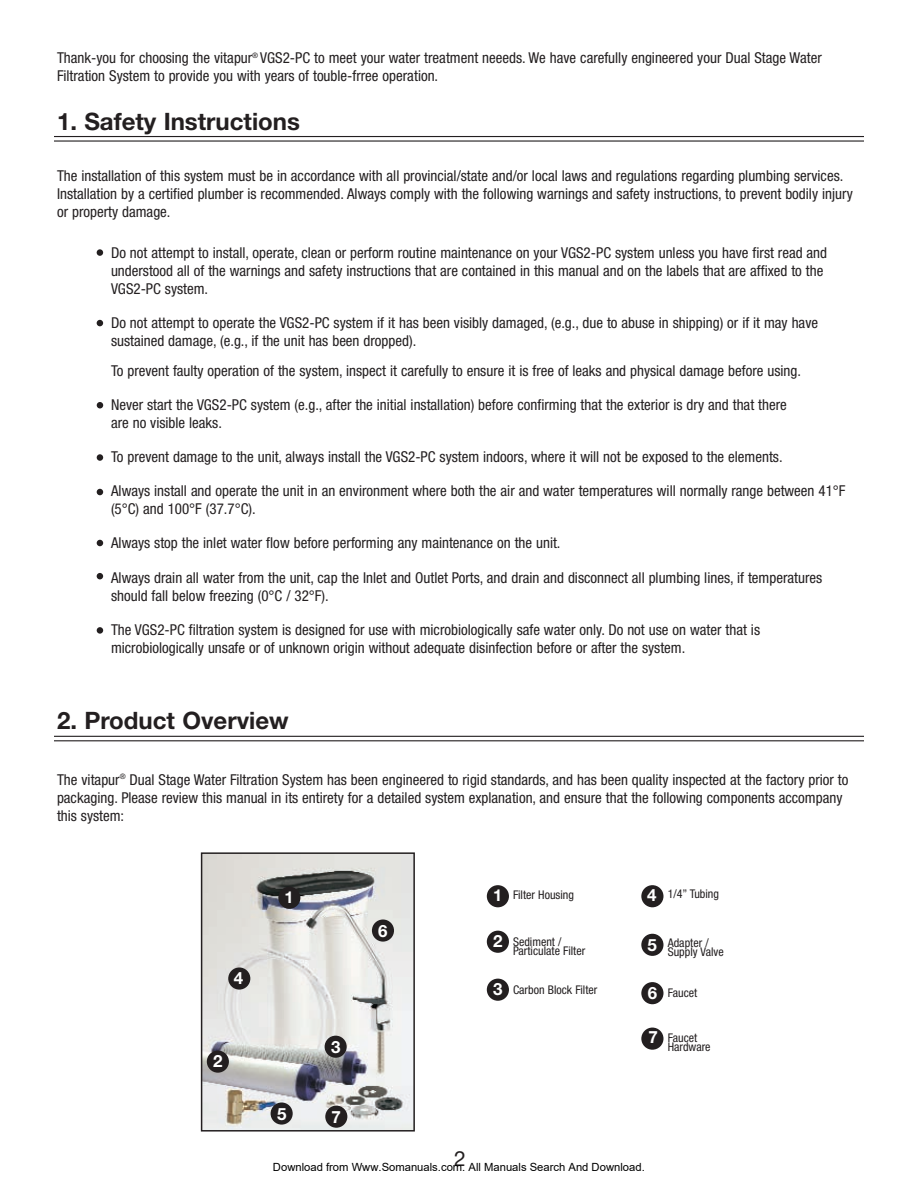
<style>
.page{position:relative;width:918px;height:1188px;background:#fff}
.page>*{position:absolute;margin:0;border:0;box-sizing:border-box;transform-origin:0 0}
.t1{font:700 24px "Helvetica Neue";color:#231f20}
.t2{font:21px "Helvetica Neue";color:#231f20}
.t3{font:700 16.95px "Helvetica Neue";color:#fff}
.t4{font:700 16.5px "Helvetica Neue";color:#fff}
.t5{font:condensed 15px/18px "Helvetica Neue";color:#231f20}
.t6{font:condensed 12px/9.3px "Helvetica Neue";color:#231f20}
.t7{font:11.25px "Arial";color:#000}
</style>
<div class="page">
<svg style="left:97px;top:402px;width:6px;height:6px"></svg>
<svg style="left:97px;top:489px;width:6px;height:6px"></svg>
<div style="left:97px;top:454px;width:6px;height:7px;background:#231f20;border-radius:50%"></div>
<svg style="left:97px;top:540px;width:6px;height:6px"></svg>
<div style="left:97px;top:627px;width:6px;height:7px;background:#231f20;border-radius:50%"></div>
<div style="left:97px;top:249px;width:6px;height:7px;background:#231f20;border-radius:50%"></div>
<svg style="left:97px;top:320px;width:6px;height:6px"></svg>
<svg style="left:97px;top:573px;width:6px;height:6px"></svg>
<hr style="left:54px;top:136px;width:810px;height:1px;background:#231f20">
<hr style="left:54px;top:140px;width:810px;height:2px;background:#231f20">
<hr style="left:54px;top:736px;width:810px;height:1px;background:#231f20">
<hr style="left:54px;top:740px;width:810px;height:1px;background:#231f20">
<img style="left:204px;top:855px;width:208px;height:274px">
<div style="left:201px;top:852px;width:214px;height:280px;border:2px solid #231f20"></div>
<div style="left:228px;top:967px;width:22px;height:23px;background:#231f20;border-radius:50%"></div>
<div style="left:278px;top:887px;width:22px;height:22px;background:#231f20;border-radius:50%"></div>
<div style="left:325px;top:1036px;width:22px;height:22px;background:#231f20;border-radius:50%"></div>
<div style="left:207px;top:1051px;width:22px;height:22px;background:#231f20;border-radius:50%"></div>
<div style="left:271px;top:1102px;width:22px;height:23px;background:#231f20;border-radius:50%"></div>
<div style="left:372px;top:920px;width:22px;height:22px;background:#231f20;border-radius:50%"></div>
<div style="left:325px;top:1106px;width:22px;height:22px;background:#231f20;border-radius:50%"></div>
<div style="left:487px;top:885px;width:22px;height:22px;background:#231f20;border-radius:50%"></div>
<div style="left:487px;top:931px;width:22px;height:22px;background:#231f20;border-radius:50%"></div>
<div style="left:487px;top:979px;width:22px;height:22px;background:#231f20;border-radius:50%"></div>
<div style="left:641px;top:885px;width:22px;height:22px;background:#231f20;border-radius:50%"></div>
<div style="left:641px;top:934px;width:22px;height:22px;background:#231f20;border-radius:50%"></div>
<div style="left:641px;top:982px;width:22px;height:22px;background:#231f20;border-radius:50%"></div>
<div style="left:641px;top:1028px;width:22px;height:22px;background:#231f20;border-radius:50%"></div>
<p class="t5" style="left:57px;top:50px;width:766px">Thank-you for choosing the vitapur<sup>®</sup> VGS2-PC to meet your water treatment neeeds. We have carefully engineered your Dual Stage Water<br>Filtration System to provide you with years of touble-frree operation.</p>
<h1 class="t1" style="left:57px;top:113px;width:245px">1. Safety Instructions</h1>
<p class="t5" style="left:57px;top:168px;width:797px">The installation of this system must be in accordance with all provincial/state and/or local laws and regulations regarding plumbing services.<br>Installation by a certified plumber is recommended. Always comply with the following warnings and safety instructions, to prevent bodily injury or property damage.</p>
<p class="t5" style="left:111px;top:245px;width:718px">Do not attempt to install, operate, clean or perform routine maintenance on your VGS2-PC system unless you have first read and understood all of the warnings and safety instructions that are contained in this manual and on the labels that are affixed to the<br>VGS2-PC system.</p>
<p class="t5" style="left:111px;top:315px;width:709px">Do not attempt to operate the VGS2-PC system if it has been visibly damaged, (e.g., due to abuse in shipping) or if it may have sustained damage, (e.g., if the unit has been dropped).</p>
<p class="t5" style="left:111px;top:363px;width:692px">To prevent faulty operation of the system, inspect it carefully to ensure it is free of leaks and physical damage before using.</p>
<p class="t5" style="left:111px;top:397px;width:677px">Never start the VGS2-PC system (e.g., after the initial installation) before confirming that the exterior is dry and that there are no visible leaks.</p>
<p class="t5" style="left:111px;top:449px;width:673px">To prevent damage to the unit, always install the VGS2-PC system indoors, where it will not be exposed to the elements.</p>
<p class="t5" style="left:111px;top:483px;width:736px">Always install and operate the unit in an environment where both the air and water temperatures will normally range between 41°F (5°C) and 100°F (37.7°C).</p>
<p class="t5" style="left:111px;top:535px;width:451px">Always stop the inlet water flow before performing any maintenance on the unit.</p>
<p class="t5" style="left:111px;top:570px;width:713px">Always drain all water from the unit, cap the Inlet and Outlet Ports, and drain and disconnect all plumbing lines, if temperatures should fall below freezing (0°C / 32°F).</p>
<p class="t5" style="left:111px;top:622px;width:651px">The VGS2-PC filtration system is designed for use with microbiologically safe water only. Do not use on water that is microbiologically unsafe or of unknown origin without adequate disinfection before or after the system.</p>
<h1 class="t1" style="left:57px;top:712px;width:233px">2. Product Overview</h1>
<p class="t5" style="left:57px;top:772px;width:793px">The vitapur<sup>®</sup> Dual Stage Water Filtration System has been engineered to rigid standards, and has been quality inspected at the factory prior to packaging. Please review this manual in its entirety for a detailed system explanation, and ensure that the following components accompany this system:</p>
<p class="t3" style="left:234px;top:972px;width:11px">4</p>
<p class="t3" style="left:213px;top:1055px;width:11px">2</p>
<p class="t4" style="left:285px;top:891px;width:11px">1</p>
<p class="t3" style="left:378px;top:925px;width:11px">6</p>
<p class="t3" style="left:331px;top:1041px;width:11px">3</p>
<p class="t4" style="left:493px;top:889px;width:11px">1</p>
<p class="t3" style="left:493px;top:935px;width:11px">2</p>
<p class="t3" style="left:493px;top:983px;width:11px">3</p>
<p class="t6" style="left:513px;top:891px;width:62px">Filter Housing</p>
<p class="t6" style="left:513px;top:938px;width:74px">Sediment /<br>Particulate Filter</p>
<p class="t6" style="left:513px;top:986px;width:86px">Carbon Block Filter</p>
<p class="t3" style="left:647px;top:889px;width:11px">4</p>
<p class="t3" style="left:647px;top:939px;width:11px">5</p>
<p class="t3" style="left:648px;top:987px;width:11px">6</p>
<p class="t3" style="left:648px;top:1031px;width:11px">7</p>
<p class="t6" style="left:668px;top:891px;width:53px">1/4” Tubing</p>
<p class="t6" style="left:668px;top:939px;width:58px">Adapter /<br>Supply Valve</p>
<p class="t6" style="left:668px;top:989px;width:31px">Faucet</p>
<p class="t6" style="left:668px;top:1034px;width:44px">Faucet<br>Hardware</p>
<p class="t3" style="left:277px;top:1108px;width:11px">5</p>
<p class="t3" style="left:332px;top:1111px;width:11px">7</p>
<h2 class="t2" style="left:454px;top:1151px;width:13px">2</h2>
<p class="t7" style="left:273px;top:1160px;width:373px">Download from Www.Somanuals.com. All Manuals Search And Download.</p>
</div>
